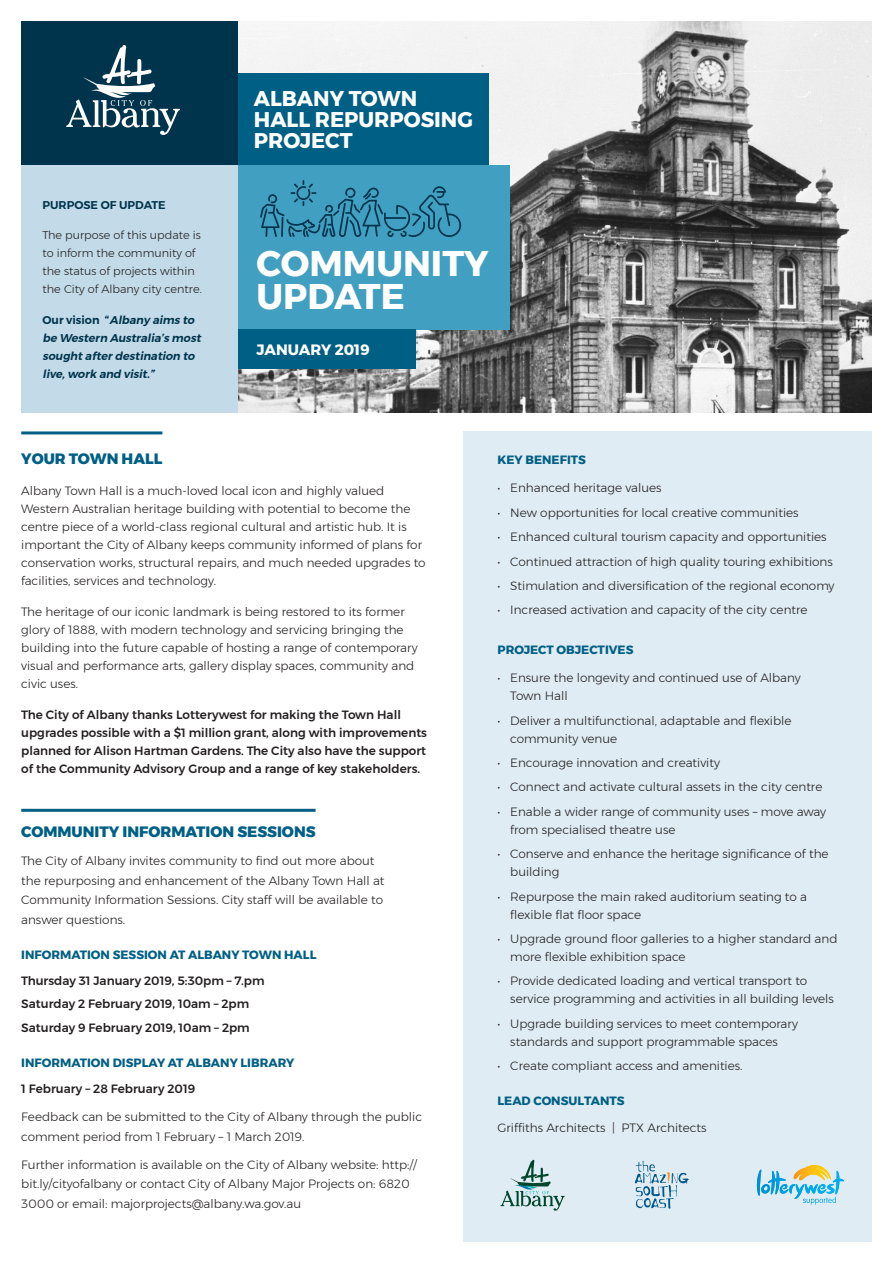
<style>
.page{position:relative;width:893px;height:1263px;background:#fff}
.page>*{position:absolute;margin:0;border:0;box-sizing:border-box;transform-origin:0 0}
.t1{font:700 35.55px/33.5px "Montserrat";color:#fff}
.t2{font:700 21.15px/21px "Montserrat";color:#fff}
.HEading_3b{font:800 15px "Montserrat";color:#005f84}
.t3{font:700 15px "Montserrat";color:#fff}
.Body_Copy{font:300 12px/18px "Montserrat";color:#231f20}
.Body_Copy-2{font:500 12px/18px "Montserrat";color:#231f20}
.Box_heading{font:700 12px "Montserrat";color:#005f84}
.Body_Copy-3{font:300 11.25px/18px "Montserrat";color:#231f20}
.Body_Copy-4{font:italic 600 11.25px/18px "Montserrat";color:#00344c}
.Body_Copy-5{font:600 11.25px "Montserrat";color:#00344c}
.s1{font-style:normal}
</style>
<div class="page">
<div style="left:21px;top:165px;width:217px;height:248px;background:#c3dbe9"></div>
<div style="left:21px;top:22px;width:218px;height:143px;background:#00344c"></div>
<svg style="left:66px;top:45px;width:114px;height:90px"></svg>
<img style="left:238px;top:22px;width:634px;height:391px">
<div style="left:238px;top:165px;width:272px;height:165px;background:#419fc1"></div>
<svg style="left:260px;top:180px;width:202px;height:57px"></svg>
<div style="left:239px;top:330px;width:177px;height:39px;background:#005f84"></div>
<hr style="left:21px;top:431px;width:141px;height:3px;background:#005f84">
<hr style="left:21px;top:809px;width:295px;height:3px;background:#005f84">
<div style="left:463px;top:431px;width:409px;height:811px;background:#dfecf3"></div>
<svg style="left:500px;top:1159px;width:65px;height:52px"></svg>
<svg style="left:635px;top:1160px;width:54px;height:48px"></svg>
<svg style="left:757px;top:1165px;width:87px;height:39px"></svg>
<div style="left:238px;top:74px;width:251px;height:91px;background:#005f84"></div>
<p class="Body_Copy-5" style="left:43px;top:196px;width:125px">PURPOSE OF UPDATE</p>
<p class="Body_Copy-3" style="left:43px;top:226px;width:161px">The purpose of this update is to inform the community of the status of projects within the City of Albany city centre.</p>
<p class="Body_Copy-4" style="left:43px;top:311px;width:163px"><span class="s1">O u r vi s i o n “</span>Albany aimsto be Western Australia’smost soughtafterdestination to live,work and visit.”</p>
<p class="t2" style="left:254px;top:88px;width:221px">ALBANY TOWN<br>HALL REPURPOSING<br>PROJECT</p>
<p class="t1" style="left:257px;top:246px;width:233px">COMMUNITY<br>UPDATE</p>
<p class="t3" style="left:257px;top:337px;width:115px">JANUARY 2019</p>
<p class="HEading_3b" style="left:21px;top:447px;width:143px">YOUR TOWN HALL</p>
<p class="Body_Copy" style="left:21px;top:481px;width:406px">Albany Town Hall is a much-loved local icon and highly valued Western Australian heritage building with potential to become the centre piece of a world-class regional cultural and artistic hub. It is important the City of Albany keeps community informed of plans for conservation works, structural repairs, and much needed upgrades to facilities, services and technology.</p>
<p class="Body_Copy" style="left:21px;top:602px;width:398px">The heritage of our iconic landmark is being restored to its former glory of 1888, with modern technology and servicing bringing the building into the future capable of hosting a range of contemporary visual and performance arts, gallery display spaces, community and civic uses.</p>
<p class="Body_Copy-2" style="left:21px;top:705px;width:407px">The City of Albany thanks Lotterywest for making the Town Hall upgrades possible with a $1 million grant, along with improvements planned for Alison Hartman Gardens. The City also have the support of the Community Advisory Group and a range of key stakeholders.</p>
<p class="HEading_3b" style="left:21px;top:820px;width:296px">COMMUNITY INFORMATION SESSIONS</p>
<p class="Body_Copy" style="left:21px;top:851px;width:365px;line-height:19.5px">The City of Albany invites community to find out more about the repurposing and enhancement of the Albany Town Hall at Community Information Sessions. City staff will be available to answer questions.</p>
<p class="Box_heading" style="left:21px;top:945px;width:297px">INFORMATION SESSION AT ALBANY TOWN HALL</p>
<p class="Body_Copy-2" style="left:21px;top:971px;width:245px">Thursday 31 January 2019, 5:30pm – 7.pm</p>
<p class="Body_Copy-2" style="left:21px;top:995px;width:229px">Saturday 2 February 2019, 10am – 2pm</p>
<p class="Body_Copy-2" style="left:21px;top:1019px;width:230px">Saturday 9 February 2019, 10am – 2pm</p>
<p class="Box_heading" style="left:21px;top:1053px;width:275px">INFORMATION DISPLAY AT ALBANY LIBRARY</p>
<p class="Body_Copy-2" style="left:21px;top:1080px;width:175px">1 February – 28 February 2019</p>
<p class="Body_Copy" style="left:21px;top:1107px;width:402px;line-height:19.5px">Feedback can be submitted to the City of Albany through the public comment period from 1 February – 1 March 2019.</p>
<p class="Body_Copy" style="left:21px;top:1154px;width:397px;line-height:19.5px">Further information is available on the City of Albany website: http:// bit.ly/cityofalbany or contact City of Albany Major Projects on: 6820<br>3000 or email: majorprojects@albany.wa.gov.au</p>
<p class="Box_heading" style="left:497px;top:450px;width:90px">KEY BENEFITS</p>
<p class="Body_Copy" style="left:497px;top:479px;width:166px">• Enhanced heritage values</p>
<p class="Body_Copy" style="left:497px;top:503px;width:303px">• New opportunities for local creative communities</p>
<p class="Body_Copy" style="left:497px;top:528px;width:331px">• Enhanced cultural tourism capacity and opportunities</p>
<p class="Body_Copy" style="left:497px;top:552px;width:337px">• Continued attraction of high quality touring exhibitions</p>
<p class="Body_Copy" style="left:497px;top:577px;width:338px">• Stimulation and diversification of the regional economy</p>
<p class="Body_Copy" style="left:497px;top:601px;width:312px">• Increased activation and capacity of the city centre</p>
<p class="Box_heading" style="left:497px;top:640px;width:137px">PROJECT OBJECTIVES</p>
<p class="Body_Copy" style="left:510px;top:669px;width:292px;text-indent:-13px">• Ensure the longevity and continued use of Albany<br>Town Hall</p>
<p class="Body_Copy" style="left:510px;top:711px;width:283px;text-indent:-13px">• Deliver a multifunctional, adaptable and flexible community venue</p>
<p class="Body_Copy" style="left:497px;top:754px;width:224px">• Encourage innovation and creativity</p>
<p class="Body_Copy" style="left:497px;top:778px;width:326px">• Connect and activate cultural assets in the city centre</p>
<p class="Body_Copy" style="left:510px;top:802px;width:317px;text-indent:-13px">• Enable a wider range of community uses – move away from specialised theatre use</p>
<p class="Body_Copy" style="left:510px;top:845px;width:320px;text-indent:-13px">• Conserve and enhance the heritage significance of the building</p>
<p class="Body_Copy" style="left:510px;top:887px;width:298px;text-indent:-13px">• Repurpose the main raked auditorium seating to a flexible flat floor space</p>
<p class="Body_Copy" style="left:510px;top:929px;width:329px;text-indent:-13px">• Upgrade ground floor galleries to a higher standard and more flexible exhibition space</p>
<p class="Body_Copy" style="left:510px;top:972px;width:325px;text-indent:-13px">• Provide dedicated loading and vertical transport to service programming and activities in all building levels</p>
<p class="Body_Copy" style="left:510px;top:1014px;width:289px;text-indent:-13px">• Upgrade building services to meet contemporary standards and support programmable spaces</p>
<p class="Body_Copy" style="left:497px;top:1057px;width:247px">• Create compliant access and amenities.</p>
<p class="Box_heading" style="left:497px;top:1091px;width:129px">LEAD CONSULTANTS</p>
<p class="Body_Copy" style="left:497px;top:1118px;width:210px">Griffiths Architects | PTX Architects</p>
</div>
